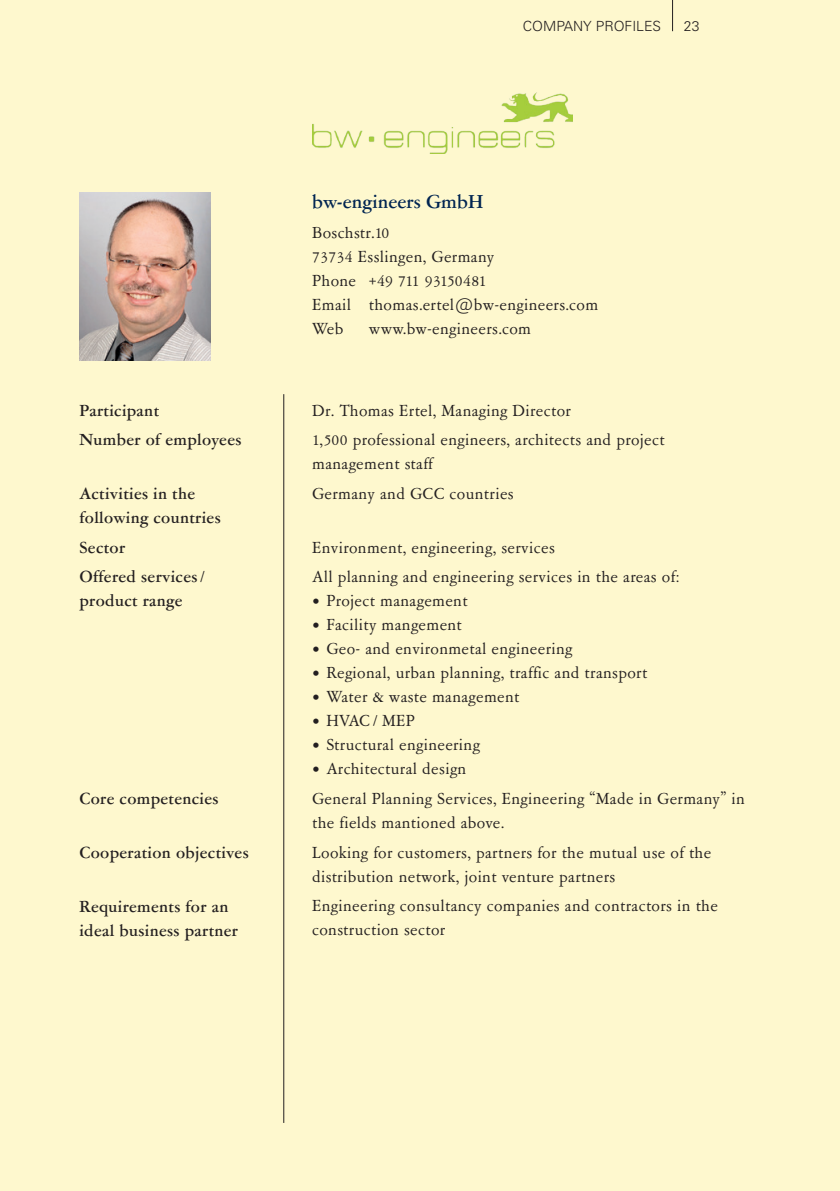
<style>
.page{position:relative;width:840px;height:1191px;background:#fff}
.page>*{position:absolute;margin:0;border:0;box-sizing:border-box;transform-origin:0 0}
.Firma_lang{font:500 21px "Garamont Amst SB";letter-spacing:.005em;color:#002451}
.Copy_Firmenprofil{font:18px/24px "Garamont Amst SB Rom";letter-spacing:.02em;color:#231f20}
.Spalte_links{font:500 18px/24px "Garamont Amst SB";letter-spacing:.02em;color:#231f20}
.Kontaktdaten{font:18px "Garamont Amst SB Rom";letter-spacing:.02em;color:#231f20}
.Kontaktdaten-2{font:18px "Garamont Amst SB Rom";color:#231f20}
.t1{font:300 14px "Univers";color:#231f20}
</style>
<div class="page">
<div style="left:0;top:0;width:839px;height:1191px;background:#fef8ce"></div>
<hr style="left:671px;top:0;width:1px;height:31px;background:#231f20">
<hr style="left:283px;top:394px;width:1px;height:729px;background:#231f20">
<img style="left:79px;top:193px;width:131px;height:167px">
<img style="left:312px;top:93px;width:260px;height:60px">
<p class="t1" style="left:522px;top:18px;width:140px">COMPANY PROFILES</p>
<p class="t1" style="left:683px;top:18px;width:17px">23</p>
<p class="Spalte_links" style="left:79px;top:399px;width:81px">Participant</p>
<p class="Spalte_links" style="left:79px;top:428px;width:163px">Number of employees</p>
<p class="Spalte_links" style="left:79px;top:482px;width:143px">Activities in the following countries</p>
<p class="Spalte_links" style="left:79px;top:536px;width:47px">Sector</p>
<p class="Spalte_links" style="left:79px;top:565px;width:126px">Offered services/ product range</p>
<p class="Spalte_links" style="left:79px;top:787px;width:140px">Core competencies</p>
<p class="Spalte_links" style="left:79px;top:841px;width:171px">Cooperation objectives</p>
<p class="Spalte_links" style="left:79px;top:894px;width:160px">Requirements for an ideal business partner</p>
<p class="Firma_lang" style="left:312px;top:191px;width:172px">bw-engineers GmbH</p>
<p class="Kontaktdaten" style="left:312px;top:224px;width:79px">Boschstr.10</p>
<p class="Kontaktdaten" style="left:312px;top:248px;width:184px">73734 Esslingen, Germany</p>
<p class="Kontaktdaten" style="left:312px;top:271px;width:45px">Phone</p>
<p class="Kontaktdaten" style="left:312px;top:295px;width:40px">Email</p>
<p class="Kontaktdaten" style="left:312px;top:319px;width:33px">Web</p>
<p class="Kontaktdaten-2" style="left:369px;top:271px;width:119px">+49 711 93150481</p>
<p class="Kontaktdaten" style="left:369px;top:295px;width:231px">thomas.ertel@bw-engineers.com</p>
<p class="Kontaktdaten" style="left:369px;top:319px;width:163px">www.bw-engineers.com</p>
<p class="Copy_Firmenprofil" style="left:312px;top:399px;width:260px">Dr. Thomas Ertel, Managing Director</p>
<p class="Copy_Firmenprofil" style="left:312px;top:428px;width:354px">1,500 professional engineers, architects and project management staff</p>
<p class="Copy_Firmenprofil" style="left:312px;top:482px;width:203px">Germany and GCC countries</p>
<p class="Copy_Firmenprofil" style="left:312px;top:536px;width:244px">Environment, engineering, services</p>
<p class="Copy_Firmenprofil" style="left:312px;top:565px;width:368px">All planning and engineering services in the areas of:</p>
<p class="Copy_Firmenprofil" style="left:312px;top:589px;width:157px">• Project management</p>
<p class="Copy_Firmenprofil" style="left:312px;top:613px;width:151px">• Facility mangement</p>
<p class="Copy_Firmenprofil" style="left:312px;top:637px;width:262px">• Geo- and environmetal engineering</p>
<p class="Copy_Firmenprofil" style="left:312px;top:661px;width:336px">• Regional, urban planning, traffic and transport</p>
<p class="Copy_Firmenprofil" style="left:312px;top:685px;width:209px">• Water &amp; waste management</p>
<p class="Copy_Firmenprofil" style="left:312px;top:709px;width:104px">• HVAC / MEP</p>
<p class="Copy_Firmenprofil" style="left:312px;top:733px;width:169px">• Structural engineering</p>
<p class="Copy_Firmenprofil" style="left:312px;top:757px;width:156px">• Architectural design</p>
<p class="Copy_Firmenprofil" style="left:312px;top:787px;width:434px">General Planning Services, Engineering “Made in Germany” in the fields mantioned above.</p>
<p class="Copy_Firmenprofil" style="left:312px;top:841px;width:400px">Looking for customers, partners for the mutual use of the distribution network, joint venture partners</p>
<p class="Copy_Firmenprofil" style="left:312px;top:895px;width:407px">Engineering consultancy companies and contractors in the construction sector</p>
</div>
